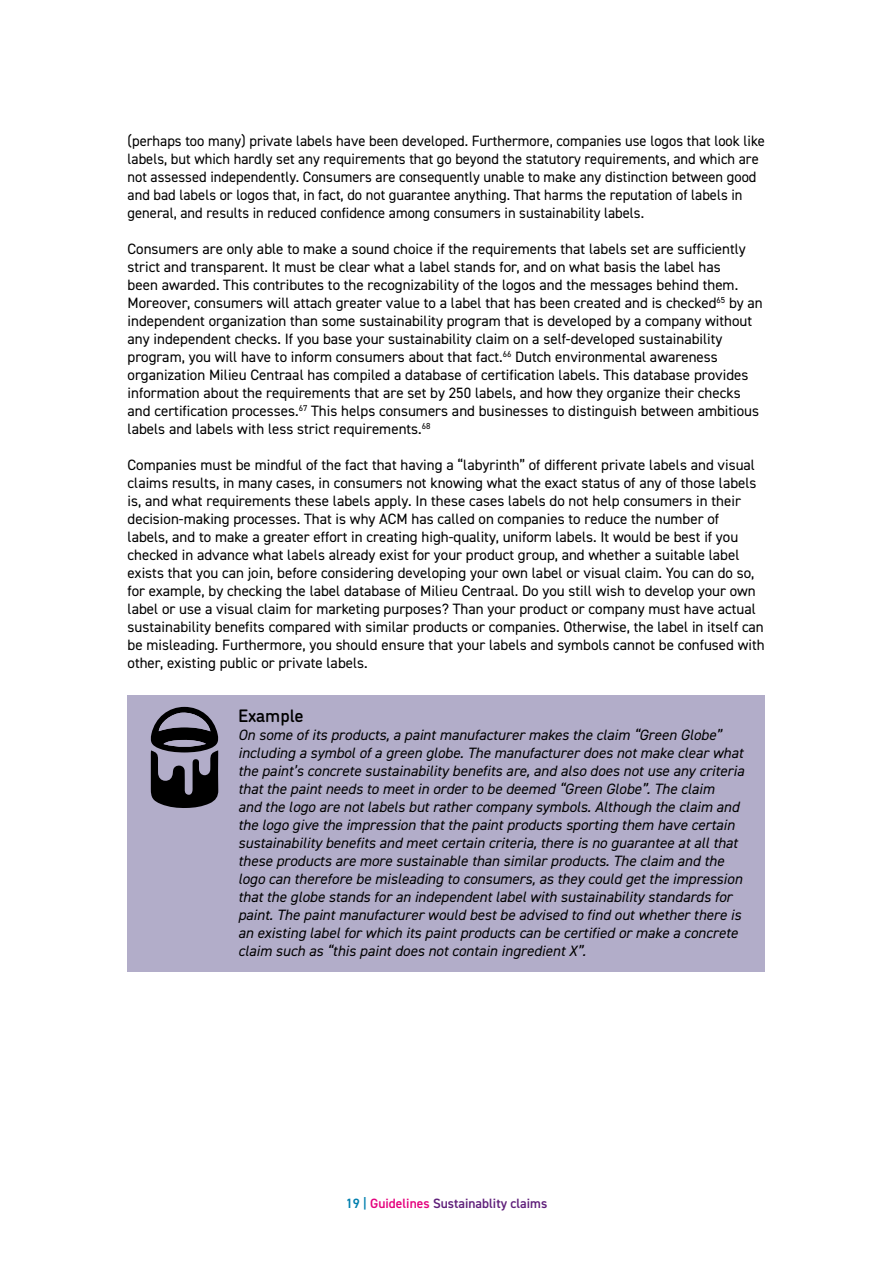
<style>
.page{position:relative;width:893px;height:1263px;background:#fff}
.page>*{position:absolute;margin:0;border:0;box-sizing:border-box;transform-origin:0 0}
.H4_Alineakop_Kader_v{font:500 18px "DI Nosaur";color:#000}
.P_Broodtekst{font:15px/18px "DIN2014";color:#000}
.P_Broodtekst_kader_v{font:italic 15px/18px "DIN2014";color:#000}
.t1{font:600 13.5px "DIN2014";color:#5f1f7a}
.s1{color:#007fae}
.s2{color:#e5007d}
</style>
<div class="page">
<div style="left:128px;top:695px;width:637px;height:31px;background:#b2adc9"></div>
<div style="left:128px;top:715px;width:637px;height:257px;background:#b2adc9"></div>
<svg style="left:150px;top:707px;width:69px;height:101px"></svg>
<p class="P_Broodtekst" style="left:128px;top:131px;width:639px">(perhaps too many) private labels have been developed. Furthermore, companies use logos that look like labels, but which hardly set any requirements that go beyond the statutory requirements, and which are not assessed independently. Consumers are consequently unable to make any distinction between good and bad labels or logos that, in fact, do not guarantee anything. That harms the reputation of labels in general, and results in reduced confidence among consumers in sustainability labels.</p>
<p class="P_Broodtekst" style="left:128px;top:239px;width:637px">Consumers are only able to make a sound choice if the requirements that labels set are sufficiently strict and transparent. It must be clear what a label stands for, and on what basis the label has<br>been awarded. This contributes to the recognizability of the logos and the messages behind them.<br>Moreover, consumers will attach greater value to a label that has been created and is checked<sup>65</sup> by an independent organization than some sustainability program that is developed by a company without any independent checks. If you base your sustainability claim on a self-developed sustainability program, you will have to inform consumers about that fact.<sup>66</sup> Dutch environmental awareness organization Milieu Centraal has compiled a database of certification labels. This database provides information about the requirements that are set by 250 labels, and how they organize their checks and certification processes.<sup>67</sup> This helps consumers and businesses to distinguish between ambitious labels and labels with less strict requirements.<sup>68</sup></p>
<p class="P_Broodtekst" style="left:128px;top:455px;width:639px">Companies must be mindful of the fact that having a “labyrinth” of different private labels and visual claims results, in many cases, in consumers not knowing what the exact status of any of those labels is, and what requirements these labels apply. In these cases labels do not help consumers in their decision-making processes. That is why ACM has called on companies to reduce the number of<br>labels, and to make a greater effort in creating high-quality, uniform labels. It would be best if you checked in advance what labels already exist for your product group, and whether a suitable label exists that you can join, before considering developing your own label or visual claim. You can do so, for example, by checking the label database of Milieu Centraal. Do you still wish to develop your own label or use a visual claim for marketing purposes? Than your product or company must have actual sustainability benefits compared with similar products or companies. Otherwise, the label in itself can be misleading. Furthermore, you should ensure that your labels and symbols cannot be confused with other, existing public or private labels.</p>
<h4 class="H4_Alineakop_Kader_v" style="left:238px;top:702px;width:67px">Example</h4>
<p class="P_Broodtekst_kader_v" style="left:238px;top:725px;width:507px">On some of its products, a paint manufacturer makes the claim “Green Globe” including a symbol of a green globe. The manufacturer does not make clear what the paint’s concrete sustainability benefits are, and also does not use any criteria that the paint needs to meet in order to be deemed “Green Globe”. The claim<br>and the logo are not labels but rather company symbols. Although the claim and the logo give the impression that the paint products sporting them have certain sustainability benefits and meet certain criteria, there is no guarantee at all that these products are more sustainable than similar products. The claim and the logo can therefore be misleading to consumers, as they could get the impression that the globe stands for an independent label with sustainability standards for paint. The paint manufacturer would best be advised to find out whether there is an existing label for which its paint products can be certified or make a concrete claim such as “this paint does not contain ingredient X”.</p>
<p class="t1" style="left:346px;top:1194px;width:203px"><span class="s1">19 |</span> <span class="s2">Guidelines</span> Sustainablity claims</p>
</div>
